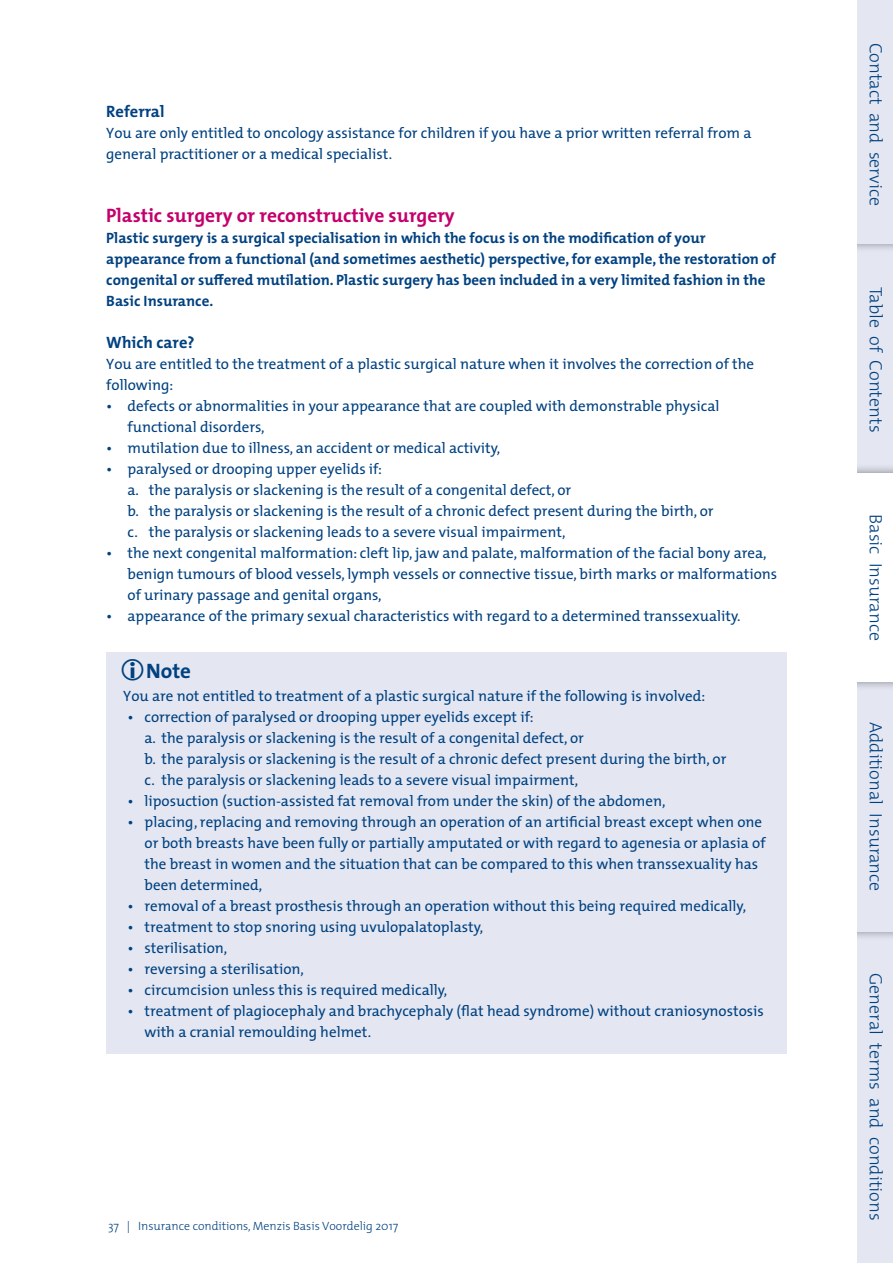
<style>
.page{position:relative;width:893px;height:1263px;background:#fff}
.page>*{position:absolute;margin:0;border:0;box-sizing:border-box;transform-origin:0 0}
.t1{font:700 21px "The Mix";color:#004180}
.t2{font:700 19.5px "The Mix";color:#c3006b}
.t3{font:300 18px "The Mix";color:#004180}
.t4{font:700 16.5px "The Mix";color:#004180}
.t5{font:15px/21px "The Mix";color:#004180}
.t6{font:700 15px/21px "The Mix";color:#004180}
.t7{font:300 12px "The Mix";color:#004180}
.s1{font-size:16.5px;color:#e4e7f2}
.s2{font-size:16.5px;color:#fff}
</style>
<div class="page">
<div style="left:106px;top:652px;width:681px;height:37px;background:#e4e7f2"></div>
<div style="left:106px;top:685px;width:681px;height:32px;background:#e4e7f2"></div>
<div style="left:106px;top:706px;width:681px;height:32px;background:#e4e7f2"></div>
<div style="left:106px;top:727px;width:681px;height:32px;background:#e4e7f2"></div>
<div style="left:106px;top:748px;width:681px;height:32px;background:#e4e7f2"></div>
<div style="left:106px;top:769px;width:681px;height:32px;background:#e4e7f2"></div>
<div style="left:106px;top:790px;width:681px;height:32px;background:#e4e7f2"></div>
<div style="left:106px;top:811px;width:681px;height:95px;background:#e4e7f2"></div>
<div style="left:106px;top:895px;width:681px;height:32px;background:#e4e7f2"></div>
<div style="left:106px;top:916px;width:681px;height:32px;background:#e4e7f2"></div>
<div style="left:106px;top:937px;width:681px;height:32px;background:#e4e7f2"></div>
<div style="left:106px;top:958px;width:681px;height:32px;background:#e4e7f2"></div>
<div style="left:106px;top:979px;width:681px;height:32px;background:#e4e7f2"></div>
<div style="left:106px;top:1000px;width:681px;height:53px;background:#e4e7f2"></div>
<div style="left:845px;top:932px;width:48px;height:331px;background:#e4e7f2"></div>
<div style="left:835px;top:672px;width:58px;height:269px;background:#000;opacity:.4"></div>
<div style="left:845px;top:681px;width:48px;height:251px;background:#e4e7f2"></div>
<div style="left:845px;top:244px;width:48px;height:228px;background:#e4e7f2"></div>
<div style="left:835px;top:463px;width:58px;height:228px;background:#000;opacity:.4"></div>
<div style="left:845px;top:472px;width:48px;height:209px;background:#fff"></div>
<div style="left:835px;top:0;width:58px;height:253px;background:#000;opacity:.4"></div>
<div style="left:845px;top:0;width:48px;height:244px;background:#e4e7f2"></div>
<div style="left:829px;top:0;width:28px;height:1263px;background:#fff"></div>
<p class="t4" style="left:106px;top:98px;width:60px">Referral</p>
<p class="t5" style="left:106px;top:122px;width:647px">You are only entitled to oncology assistance for children if you have a prior written referral from a general practitioner or a medical specialist.</p>
<h2 class="t2" style="left:106px;top:199px;width:350px">Plastic surgery or reconstructive surgery</h2>
<p class="t6" style="left:106px;top:227px;width:671px">Plastic surgery is a surgical specialisation in which the focus is on the modification of your appearance from a functional (and sometimes aesthetic) perspective, for example, the restoration of congenital or suffered mutilation. Plastic surgery has been included in a very limited fashion in the Basic Insurance.</p>
<p class="t4" style="left:106px;top:329px;width:90px">Which care?</p>
<p class="t5" style="left:106px;top:353px;width:649px">You are entitled to the treatment of a plastic surgical nature when it involves the correction of the following:</p>
<p class="t5" style="left:128px;top:395px;width:593px;text-indent:-21px">• defects or abnormalities in your appearance that are coupled with demonstrable physical functional disorders,</p>
<p class="t5" style="left:106px;top:437px;width:395px">• mutilation due to illness, an accident or medical activity,</p>
<p class="t5" style="left:128px;top:458px;width:588px;text-indent:-21px">• paralysed or drooping upper eyelids if:<br>a. the paralysis or slackening is the result of a congenital defect, or<br>b. the paralysis or slackening is the result of a chronic defect present during the birth, or c. the paralysis or slackening leads to a severe visual impairment,</p>
<p class="t5" style="left:128px;top:542px;width:651px;text-indent:-21px">• the next congenital malformation: cleft lip, jaw and palate, malformation of the facial bony area, benign tumours of blood vessels, lymph vessels or connective tissue, birth marks or malformations of urinary passage and genital organs,</p>
<p class="t5" style="left:106px;top:605px;width:636px">• appearance of the primary sexual characteristics with regard to a determined transsexuality.</p>
<h1 class="t1" style="left:146px;top:653px;width:46px">Note</h1>
<p class="t5" style="left:123px;top:684px;width:583px">You are not entitled to treatment of a plastic surgical nature if the following is involved:</p>
<p class="t5" style="left:145px;top:705px;width:583px;text-indent:-17px">• correction of paralysed or drooping upper eyelids except if:<br>a. the paralysis or slackening is the result of a congenital defect, or<br>b. the paralysis or slackening is the result of a chronic defect present during the birth, or c. the paralysis or slackening leads to a severe visual impairment,</p>
<p class="t5" style="left:128px;top:789px;width:539px">• liposuction (suction-assisted fat removal from under the skin) of the abdomen,</p>
<p class="t5" style="left:145px;top:810px;width:622px;text-indent:-17px">• placing, replacing and removing through an operation of an artificial breast except when one or both breasts have been fully or partially amputated or with regard to agenesia or aplasia of the breast in women and the situation that can be compared to this when transsexuality has been determined,</p>
<p class="t5" style="left:128px;top:894px;width:620px">• removal of a breast prosthesis through an operation without this being required medically,</p>
<p class="t5" style="left:128px;top:915px;width:357px">• treatment to stop snoring using uvulopalatoplasty,</p>
<p class="t5" style="left:128px;top:936px;width:101px">• sterilisation,</p>
<p class="t5" style="left:128px;top:957px;width:178px">• reversing a sterilisation,</p>
<p class="t5" style="left:128px;top:978px;width:321px">• circumcision unless this is required medically,</p>
<p class="t5" style="left:145px;top:999px;width:621px;text-indent:-17px">• treatment of plagiocephaly and brachycephaly (flat head syndrome) without craniosynostosis with a cranial remoulding helmet.</p>
<p class="t7" style="left:108px;top:1216px;width:292px">37 | Insurance conditions, Menzis Basis Voordelig 2017</p>
<p class="t3" style="left:891px;top:43px;width:165px;rotate:90deg">Contact<span class="s1">_</span>and<span class="s1">_</span>service</p>
<p class="t3" style="left:891px;top:287px;width:147px;rotate:90deg">Table<span class="s1">_</span>of<span class="s1">_</span>Contents</p>
<p class="t3" style="left:891px;top:514px;width:128px;rotate:90deg">Basic<span class="s2">_</span>Insurance</p>
<p class="t3" style="left:891px;top:722px;width:170px;rotate:90deg">Additional<span class="s1">_</span>Insurance</p>
<p class="t3" style="left:891px;top:973px;width:249px;rotate:90deg">General<span class="s1">_</span>terms<span class="s1">_</span>and<span class="s1">_</span>conditions</p>
</div>
